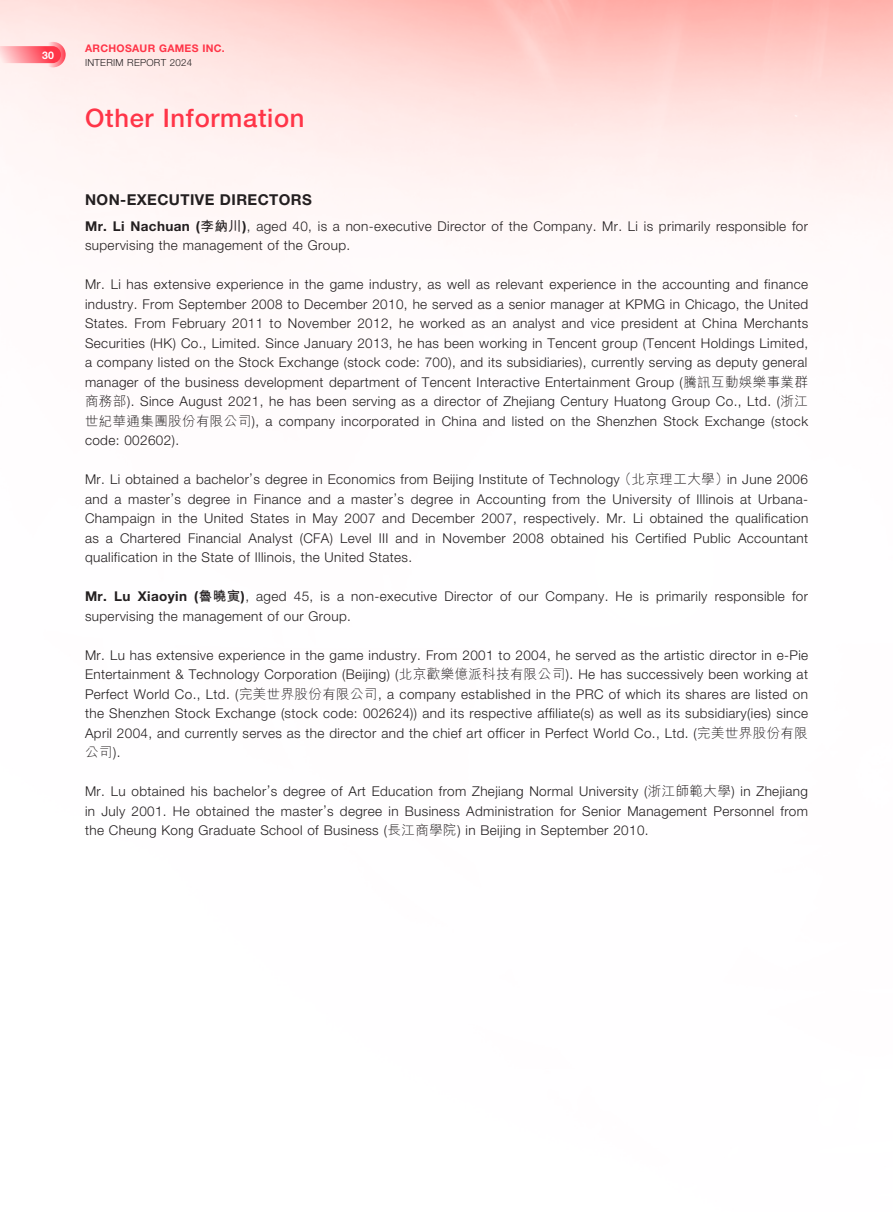
<style>
.page{position:relative;width:893px;height:1212px;background:#fff}
.page>*{position:absolute;margin:0;border:0;box-sizing:border-box;transform-origin:0 0}
.t1{font:500 25.5px "Helvetica Neue LT Std";letter-spacing:.03em;color:#ff3548}
.t2{font:700 15px "Helvetica Neue LT Std";letter-spacing:.03em;color:#231f20}
.t3{font:300 13.5px/19.5px "Helvetica Neue LT Std";letter-spacing:.03em;color:#231f20;text-align:justify}
.t4{font:300 13.5px "M Hei HK";color:#231f20}
.t5{font:700 10.5px "Helvetica Neue LT Std";letter-spacing:.03em;color:#ff3548}
.t6{font:700 10.5px "Helvetica Neue LT Std";color:#fff}
.t7{font:300 9.75px "Helvetica Neue LT Std";letter-spacing:.03em;color:#231f20}
.s1{font-weight:700}
.s2{font-family:"M Hei HK";font-weight:700}
.s3{font-family:"M Hei HK"}
.s4{font-family:"Helvetica Neue LT Std"}
</style>
<div class="page">
<svg style="left:40px;top:42px;width:26px;height:25px"></svg>
<svg style="left:0;top:46px;width:61px;height:17px"></svg>
<p class="t6" style="left:42px;top:49px;width:13px">30</p>
<p class="t5" style="left:85px;top:42px;width:141px">ARCHOSAUR GAMES INC.</p>
<p class="t7" style="left:85px;top:56px;width:109px">INTERIM REPORT 2024</p>
<h1 class="t1" style="left:85px;top:103px;width:221px">Other Information</h1>
<p class="t2" style="left:85px;top:190px;width:228px">NON-EXECUTIVE DIRECTORS</p>
<p class="t3" style="left:85px;top:216px;width:724px"><span class="s1">Mr. Li Nachuan (</span><span class="s2">李納川</span><span class="s1">)</span>, aged 40, is a non-executive Director of the Company. Mr. Li is primarily responsible for supervising the management of the Group.</p>
<p class="t3" style="left:85px;top:274px;width:725px">Mr. Li has extensive experience in the game industry, as well as relevant experience in the accounting and finance industry. From September 2008 to December 2010, he served as a senior manager at KPMG in Chicago, the United States. From February 2011 to November 2012, he worked as an analyst and vice president at China Merchants Securities (HK) Co., Limited. Since January 2013, he has been working in Tencent group (Tencent Holdings Limited, a company listed on the Stock Exchange (stock code: 700), and its subsidiaries), currently serving as deputy general manager of the business development department of Tencent Interactive Entertainment Group (<span class="s3">騰訊互動娛樂事業群商務部</span>). Since August 2021, he has been serving as a director of Zhejiang Century Huatong Group Co., Ltd. (<span class="s3">浙江世紀華通集團股份有限公司</span>), a company incorporated in China and listed on the Shenzhen Stock Exchange (stock code: 002602).</p>
<p class="t3" style="left:85px;top:469px;width:725px">Mr. Li obtained a bachelor’s degree in Economics from Beijing Institute of Technology <span class="s3">（北京理工大學）</span>in June 2006 and a master’s degree in Finance and a master’s degree in Accounting from the University of Illinois at Urbana-Champaign in the United States in May 2007 and December 2007, respectively. Mr. Li obtained the qualification as a Chartered Financial Analyst (CFA) Level III and in November 2008 obtained his Certified Public Accountant qualification in the State of Illinois, the United States.</p>
<p class="t3" style="left:85px;top:586px;width:725px"><span class="s1">Mr. Lu Xiaoyin (</span><span class="s2">魯曉寅</span><span class="s1">)</span>, aged 45, is a non-executive Director of our Company. He is primarily responsible for supervising the management of our Group.</p>
<p class="t3" style="left:85px;top:645px;width:725px">Mr. Lu has extensive experience in the game industry. From 2001 to 2004, he served as the artistic director in e-Pie Entertainment &amp; Technology Corporation (Beijing) (<span class="s3">北京歡樂億派科技有限公司</span>). He has successively been working at Perfect World Co., Ltd. (<span class="s3">完美世界股份有限公司</span>, a company established in the PRC of which its shares are listed on the Shenzhen Stock Exchange (stock code: 002624)) and its respective affiliate(s) as well as its subsidiary(ies) since April 2004, and currently serves as the director and the chief art officer in Perfect World Co., Ltd. (<span class="s3">完美世界股份有限</span></p>
<p class="t4" style="left:85px;top:745px;width:37px">公司<span class="s4">).</span></p>
<p class="t3" style="left:85px;top:781px;width:724px">Mr. Lu obtained his bachelor’s degree of Art Education from Zhejiang Normal University (<span class="s3">浙江師範大學</span>) in Zhejiang in July 2001. He obtained the master’s degree in Business Administration for Senior Management Personnel from the Cheung Kong Graduate School of Business (<span class="s3">長江商學院</span>) in Beijing in September 2010.</p>
</div>
